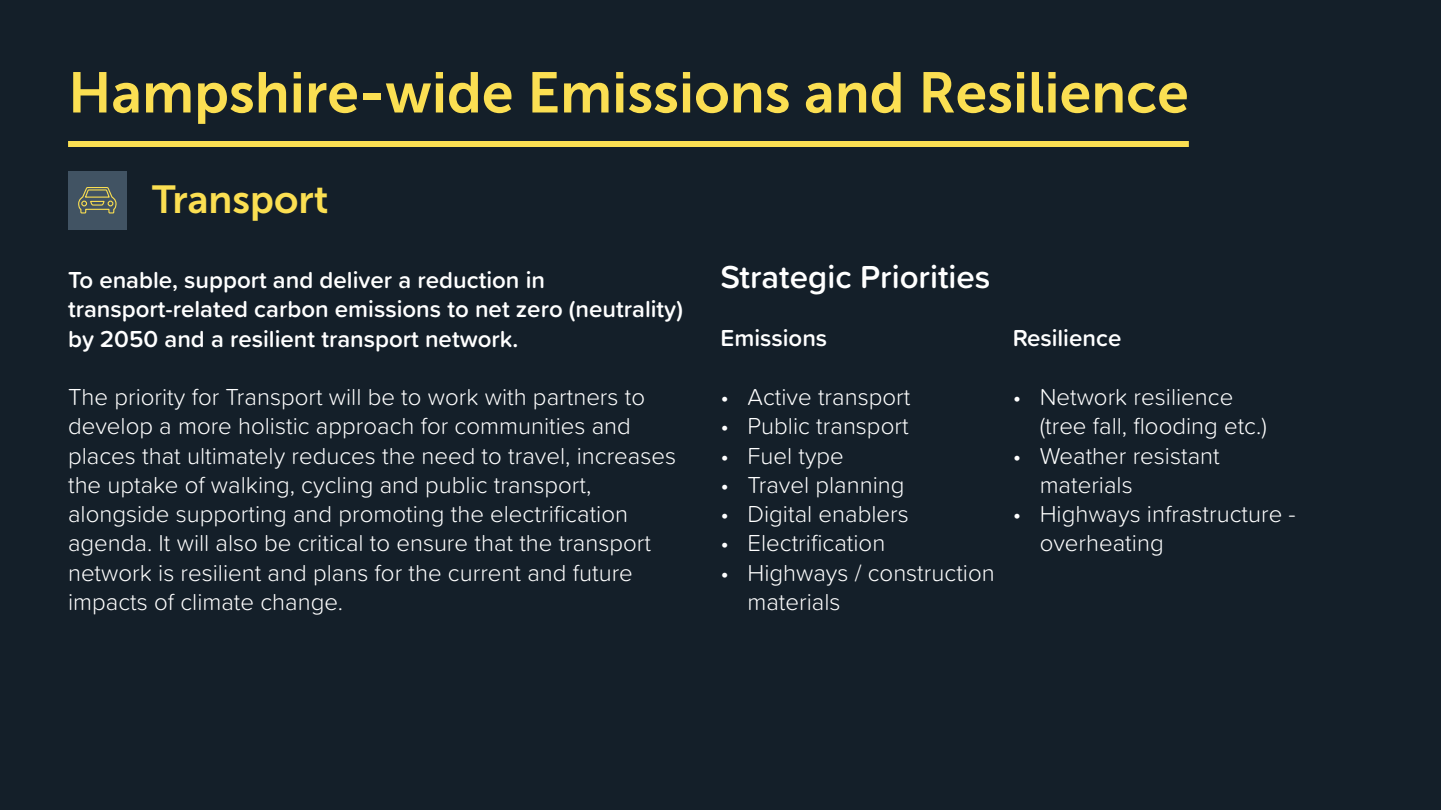
<style>
.page{position:relative;width:1441px;height:810px;background:#fff}
.page>*{position:absolute;margin:0;border:0;box-sizing:border-box;transform-origin:0 0}
.t1{font:57px "Museo Sans 700";color:#fbdf52}
.t2{font:39px "Museo Sans 700";color:#fbdf52}
.t3{font:600 33px "Proxima Soft";color:#fff}
.t4{font:300 24px/29.2px "Proxima Soft";color:#fff}
.t5{font:600 24px/29.2px "Proxima Soft";color:#fff}
</style>
<div class="page">
<div style="left:0;top:0;width:1440px;height:810px;background:#141f29"></div>
<div style="left:68px;top:171px;width:59px;height:58px;background:#415363"></div>
<svg style="left:78px;top:187px;width:39px;height:27px"></svg>
<div style="left:68px;top:141px;width:1120px;height:6px;background:#fbdf52"></div>
<h1 class="t1" style="left:68px;top:71px;width:1122px">Hampshire-wide Emissions and Resilience</h1>
<h2 class="t2" style="left:152px;top:184px;width:178px">Transport</h2>
<p class="t5" style="left:68px;top:267px;width:616px">To enable, support and deliver a reduction in transport-related carbon emissions to net zero (neutrality) by 2050 and a resilient transport network.</p>
<p class="t4" style="left:68px;top:384px;width:609px">The priority for Transport will be to work with partners to develop a more holistic approach for communities and places that ultimately reduces the need to travel, increases the uptake of walking, cycling and public transport, alongside supporting and promoting the electrification agenda. It will also be critical to ensure that the transport network is resilient and plans for the current and future impacts of climate change.</p>
<h3 class="t3" style="left:720px;top:263px;width:271px">Strategic Priorities</h3>
<p class="t5" style="left:720px;top:325px;width:108px">Emissions</p>
<p class="t5" style="left:1012px;top:325px;width:110px">Resilience</p>
<p class="t4" style="left:720px;top:384px;width:191px">• Active transport</p>
<p class="t4" style="left:720px;top:413px;width:189px">• Public transport</p>
<p class="t4" style="left:720px;top:442px;width:125px">• Fuel type</p>
<p class="t4" style="left:720px;top:471px;width:185px">• Travel planning</p>
<p class="t4" style="left:720px;top:501px;width:190px">• Digital enablers</p>
<p class="t4" style="left:720px;top:530px;width:166px">• Electrification</p>
<p class="t4" style="left:747px;top:559px;width:249px;text-indent:-27px">• Highways / construction materials</p>
<p class="t4" style="left:1039px;top:384px;width:229px;text-indent:-27px">• Network resilience (tree fall, flooding etc.)</p>
<p class="t4" style="left:1039px;top:442px;width:181px;text-indent:-27px">• Weather resistant materials</p>
<p class="t4" style="left:1039px;top:501px;width:257px;text-indent:-27px">• Highways infrastructure - overheating</p>
</div>
